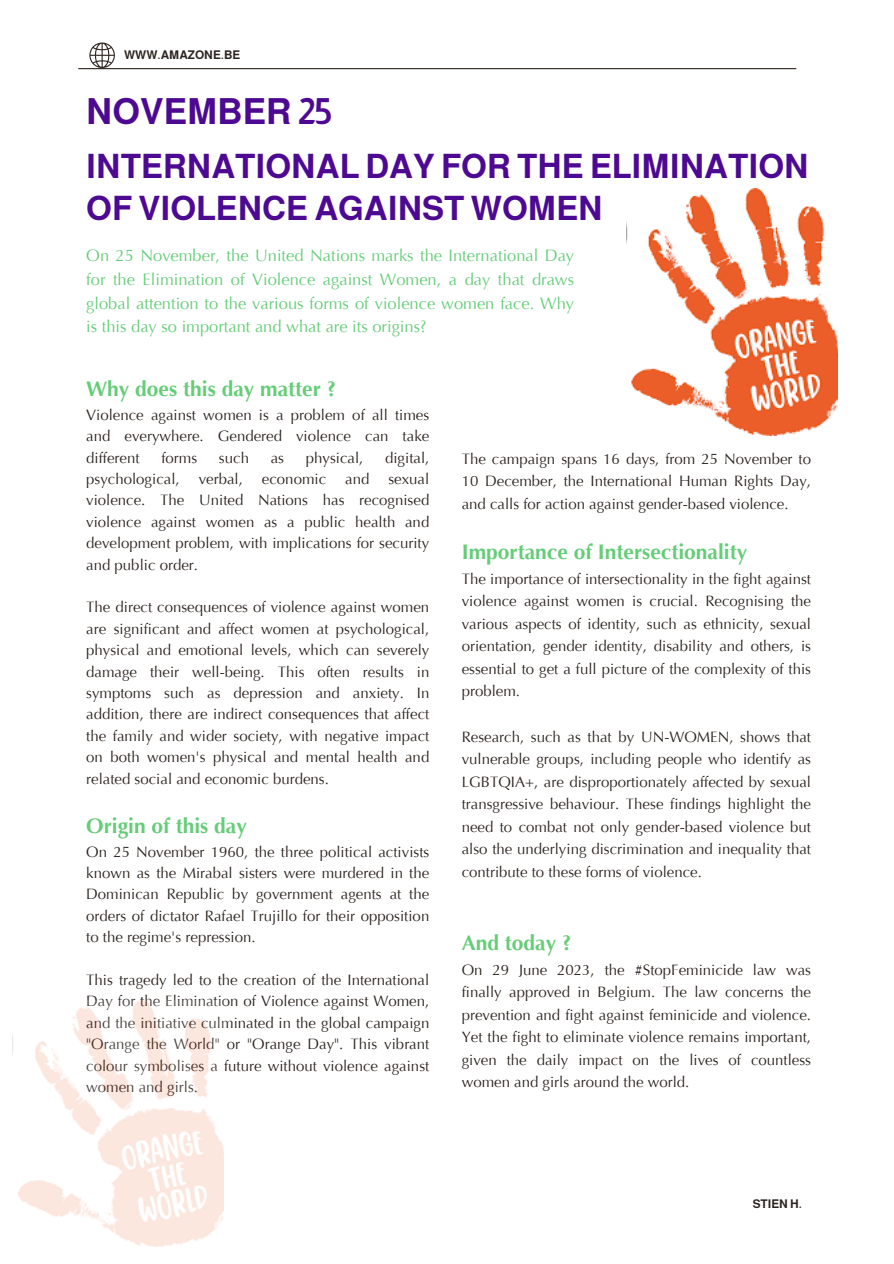
<style>
.page{position:relative;width:894px;height:1264px;background:#fff}
.page>*{position:absolute;margin:0;border:0;box-sizing:border-box;transform-origin:0 0}
.t1{font:700 36px "Almarai";color:#4d0992}
.t2{font:700 33.6px/41.7px "Almarai";color:#4d0992}
.t3{font:700 21px "Optima LT Pro";color:#65cd78}
.t4{font:16.5px/23.7px "Optima LT Pro";color:#65cd78;text-align:justify}
.t5{font:15px/22.5px "Optima LT Pro";color:#2d2420;text-align:justify}
.t6{font:700 12px "Almarai";color:#2d2420}
</style>
<div class="page">
<svg style="left:89px;top:43px;width:26px;height:25px"></svg>
<hr style="left:78px;top:68px;width:718px;height:1px;background:#2d2420">
<img style="left:626px;top:188px;width:210px;height:247px">
<img style="left:18px;top:1000px;width:205px;height:246px">
<p class="t6" style="left:124px;top:48px;width:118px">WWW.AMAZONE.BE</p>
<p class="t1" style="left:86px;top:91px;width:247px">NOVEMBER 25</p>
<h1 class="t2" style="left:86px;top:146px;width:723px">INTERNATIONAL DAY FOR THE ELIMINATION<br>OF VIOLENCE AGAINST WOMEN</h1>
<h2 class="t4" style="left:86px;top:245px;width:489px">On 25 November, the United Nations marks the International Day for the Elimination of Violence against Women, a day that draws global attention to the various forms of violence women face. Why is this day so important and what are its origins?</h2>
<h2 class="t3" style="left:86px;top:381px;width:251px">Why does this day matter ?</h2>
<h2 class="t5" style="left:86px;top:406px;width:344px;line-height:21.3px">Violence against women is a problem of all times and everywhere. Gendered violence can take different</h2>
<h2 class="t5" style="left:161px;top:448px;width:37px">forms</h2>
<h2 class="t5" style="left:219px;top:448px;width:32px">such</h2>
<h2 class="t5" style="left:271px;top:448px;width:15px">as</h2>
<h2 class="t5" style="left:306px;top:448px;width:59px">physical,</h2>
<h2 class="t5" style="left:385px;top:448px;width:46px">digital,</h2>
<h2 class="t5" style="left:86px;top:469px;width:95px">psychological,</h2>
<h2 class="t5" style="left:199px;top:469px;width:46px">verbal,</h2>
<h2 class="t5" style="left:262px;top:469px;width:66px">economic</h2>
<h2 class="t5" style="left:345px;top:469px;width:26px">and</h2>
<h2 class="t5" style="left:86px;top:470px;width:344px;line-height:21.3px;text-indent:302px">sexual violence. The United Nations has recognised violence against women as a public health and development problem, with implications for security and public order.</h2>
<h2 class="t5" style="left:86px;top:598px;width:344px;line-height:21.5px">The direct consequences of violence against women are significant and affect women at psychological, physical and emotional levels, which can severely damage their well-being. This often results in symptoms such as depression and anxiety. In addition, there are indirect consequences that affect the family and wider society, with negative impact on both women's physical and mental health and related social and economic burdens.</h2>
<h2 class="t3" style="left:86px;top:817px;width:162px">Origin of this day</h2>
<h2 class="t5" style="left:86px;top:842px;width:344px;line-height:21.3px">On 25 November 1960, the three political activists known as the Mirabal sisters were murdered in the Dominican Republic by government agents at the orders of dictator Rafael Trujillo for their opposition to the regime's repression.</h2>
<h2 class="t5" style="left:86px;top:970px;width:344px;line-height:21.3px">This tragedy led to the creation of the International Day for the Elimination of Violence against Women, and the initiative culminated in the global campaign "Orange the World" or "Orange Day". This vibrant colour symbolises a future without violence against women and girls.</h2>
<h2 class="t5" style="left:461px;top:449px;width:351px">The campaign spans 16 days, from 25 November to 10 December, the International Human Rights Day, and calls for action against gender-based violence.</h2>
<h2 class="t3" style="left:461px;top:544px;width:287px">Importance of Intersectionality</h2>
<h2 class="t5" style="left:461px;top:569px;width:351px">The importance of intersectionality in the fight against violence against women is crucial. Recognising the various aspects of identity, such as ethnicity, sexual orientation, gender identity, disability and others, is essential to get a full picture of the complexity of this problem.</h2>
<h2 class="t5" style="left:461px;top:726px;width:351px">Research, such as that by UN-WOMEN, shows that vulnerable groups, including people who identify as LGBTQIA+, are disproportionately affected by sexual transgressive behaviour. These findings highlight the need to combat not only gender-based violence but also the underlying discrimination and inequality that contribute to these forms of violence.</h2>
<h2 class="t3" style="left:461px;top:934px;width:111px">And today ?</h2>
<h2 class="t5" style="left:461px;top:959px;width:351px">On 29 June 2023, the #StopFeminicide law was finally approved in Belgium. The law concerns the prevention and fight against feminicide and violence.<br>Yet the fight to eliminate violence remains important, given the daily impact on the lives of countless women and girls around the world.</h2>
<h1 class="t6" style="left:752px;top:1196px;width:51px">STIEN H.</h1>
</div>
